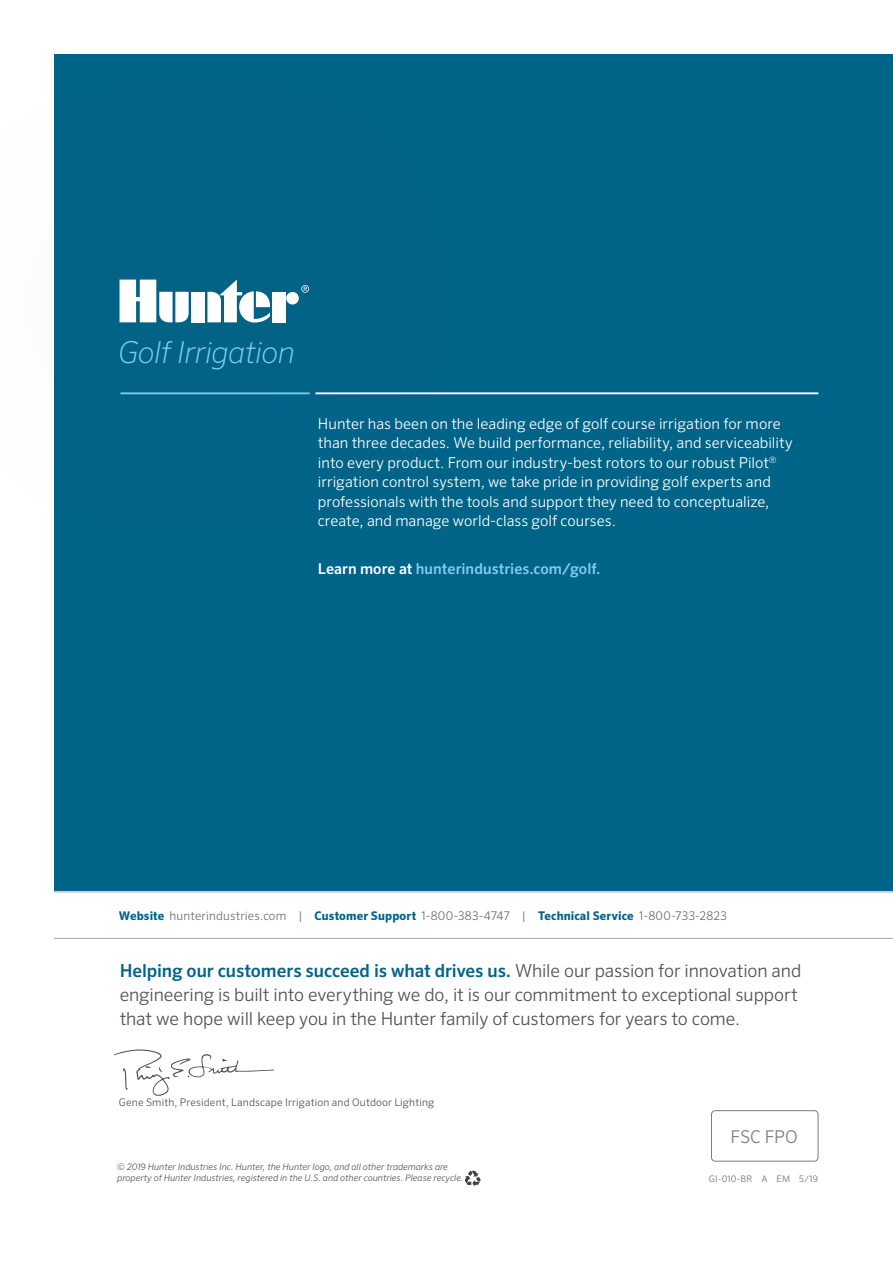
<style>
.page{position:relative;width:893px;height:1263px;background:#fff}
.page>*{position:absolute;margin:0;border:0;box-sizing:border-box;transform-origin:0 0}
.t1{font:italic 200 30.3px "Sero Pro";letter-spacing:-.015em;color:#81cdf2}
.t2{font:300 18px/24px "Sero Pro";letter-spacing:-.01em;color:#515254}
.t3{font:300 17.7px "Sero Pro";letter-spacing:-.005em;color:#7e7c79}
.t4{font:300 15px/19.5px "Sero Pro";color:#fff}
.t5{font:500 15px "Sero Pro";letter-spacing:.005em;color:#81cdf2}
.t6{font:300 12px "Sero Pro";letter-spacing:.015em;color:#6d6e71}
.t7{font:300 10.5px "Sero Pro";letter-spacing:.02em;color:#515254}
.t8{font:italic 300 9px/10.8px "Sero Pro";color:#515254}
.t9{font:300 9px "Sero Pro";letter-spacing:.025em;color:#6d6e71}
.s1{color:#fff}
.s2{font-weight:700;color:#006488}
.s3{font-weight:500;color:#006488}
</style>
<div class="page">
<div style="left:54px;top:54px;width:839px;height:837px;background:#006488"></div>
<hr style="left:54px;top:891px;width:839px;height:2px;background:#cfcdcb">
<hr style="left:54px;top:938px;width:839px;height:1px;background:#a7a9ac">
<div style="left:711px;top:1110px;width:107px;height:51px;border:1px solid #7e7c79;border-radius:4px"></div>
<svg style="left:114px;top:1049px;width:160px;height:47px"></svg>
<svg style="left:465px;top:1171px;width:16px;height:15px"></svg>
<hr style="left:315px;top:392px;width:503px;height:2px;background:#fff">
<div style="left:0;top:59px;width:492px;height:490px;background:#585956;opacity:.75"></div>
<svg style="left:301px;top:285px;width:8px;height:8px"></svg>
<div style="left:191px;top:292px;width:14px;height:30px;background:#fff"></div>
<div style="left:286px;top:292px;width:13px;height:12px;background:#fff;border-radius:50%"></div>
<div style="left:272px;top:292px;width:13px;height:30px;background:#fff"></div>
<svg style="left:207px;top:280px;width:63px;height:43px"></svg>
<svg style="left:120px;top:280px;width:69px;height:43px"></svg>
<h1 class="t1" style="left:118px;top:335px;width:178px">Golf Irrigation</h1>
<p class="t4" style="left:318px;top:414px;width:476px">Hunter has been on the leading edge of golf course irrigation for more than three decades. We build performance, reliability, and serviceability into every product. From our industry-best rotors to our robust Pilot<sup>® </sup>irrigation control system, we take pride in providing golf experts and professionals with the tools and support they need to conceptualize, create, and manage world-class golf courses.</p>
<p class="t5" style="left:318px;top:560px;width:284px"><span class="s1">Learn more at</span> hunterindustries.com/golf.</p>
<p class="t6" style="left:119px;top:909px;width:610px"><span class="s2">Website</span> hunterindustries.com | <span class="s2">Customer Support</span> 1-800-383-4747 | <span class="s2">Technical Service</span> 1-800-733-2823</p>
<p class="t2" style="left:120px;top:958px;width:683px"><span class="s3">Helping our customers succeed is what drives us.</span> While our passion for innovation and engineering is built into everything we do, it is our commitment to exceptional support that we hope will keep you in the Hunter family of customers for years to come.</p>
<p class="t7" style="left:119px;top:1096px;width:317px">Gene Smith, President, Landscape Irrigation and Outdoor Lighting</p>
<p class="t8" style="left:117px;top:1161px;width:348px">© 2019 Hunter Industries Inc. Hunter, the Hunter logo, and all other trademarks are property of Hunter Industries, registered in the U.S. and other countries. Please recycle.</p>
<p class="t3" style="left:731px;top:1126px;width:69px">FSC FPO</p>
<p class="t9" style="left:709px;top:1173px;width:111px">GI-010-BR A EM 5/19</p>
</div>
